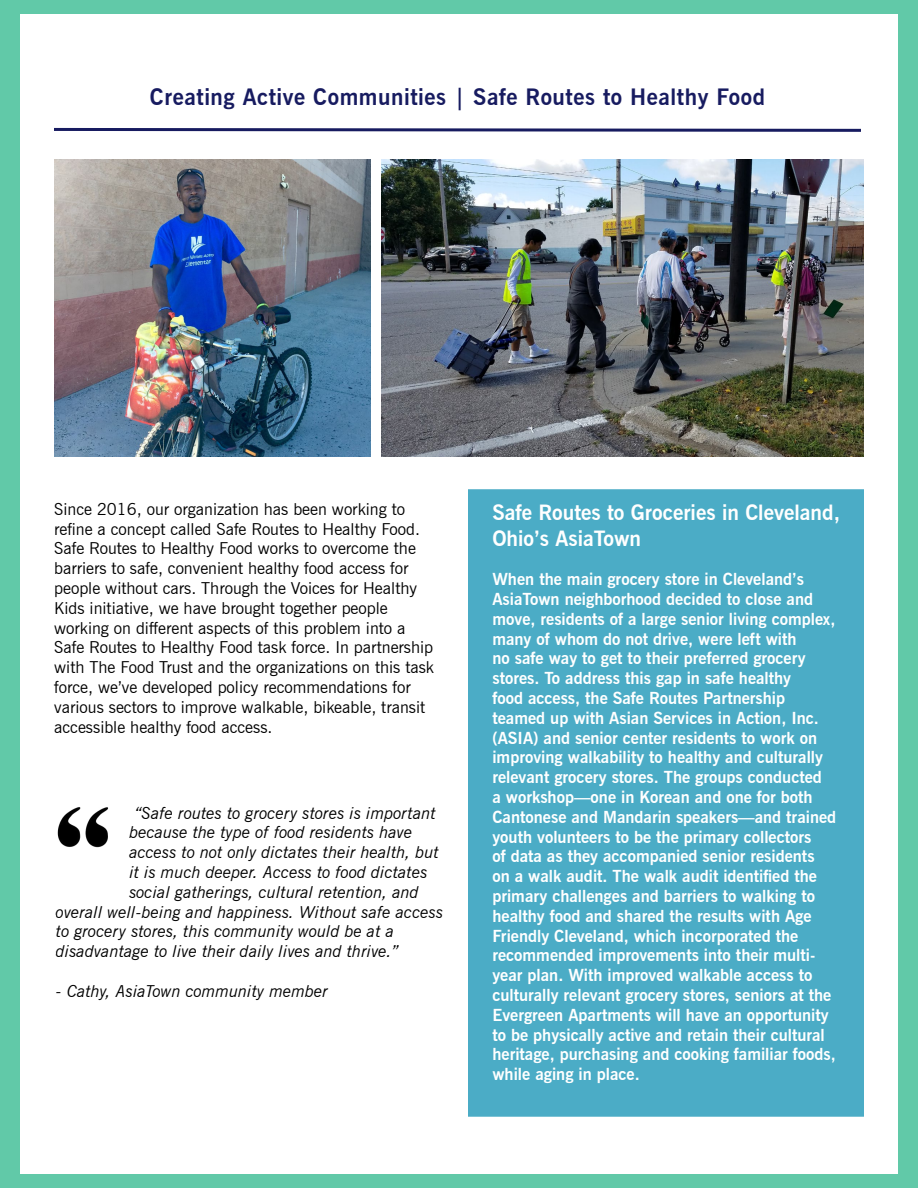
<style>
.page{position:relative;width:918px;height:1188px;background:#61c9a8}
.page>*{position:absolute;margin:0;border:0;box-sizing:border-box;transform-origin:0 0}
.t1{font:700 22.5px "News Gothic BT";letter-spacing:.025em;color:#171b60}
.t2{font:700 21px/25.2px "News Gothic BT";color:#fff}
.t3{font:700 16.5px/19.8px "News Gothic BT";color:#fff}
.t4{font:16.5px/19.8px "News Gothic BT";color:#000}
.t5{font:italic 16.5px "News Gothic BT";color:#000}
</style>
<div class="page">
<div style="left:20px;top:14px;width:878px;height:1160px;background:#fff"></div>
<div style="left:468px;top:489px;width:396px;height:628px;background:#4bacc6"></div>
<svg style="left:54px;top:127px;width:807px;height:5px"></svg>
<img style="left:57px;top:807px;width:52px;height:40px">
<img style="left:54px;top:159px;width:316px;height:298px">
<img style="left:381px;top:159px;width:483px;height:298px">
<h1 class="t1" style="left:150px;top:83px;width:617px">Creating Active Communities | Safe Routes to Healthy Food</h1>
<p class="t4" style="left:54px;top:499px;width:381px">Since 2016, our organization has been working to refine a concept called Safe Routes to Healthy Food.<br>Safe Routes to Healthy Food works to overcome the barriers to safe, convenient healthy food access for people without cars. Through the Voices for Healthy Kids initiative, we have brought together people working on different aspects of this problem into a Safe Routes to Healthy Food task force. In partnership with The Food Trust and the organizations on this task force, we’ve developed policy recommendations for various sectors to improve walkable, bikeable, transit accessible healthy food access.</p>
<p class="t5" style="left:134px;top:803px;width:303px">“Safe routes to grocery stores is important</p>
<p class="t5" style="left:129px;top:822px;width:285px">because the type of food residents have</p>
<p class="t5" style="left:129px;top:842px;width:311px">access to not only dictates their health, but</p>
<p class="t5" style="left:129px;top:862px;width:300px">it is much deeper. Access to food dictates</p>
<p class="t5" style="left:129px;top:882px;width:291px">social gatherings, cultural retention, and</p>
<p class="t5" style="left:56px;top:902px;width:389px">overall well-being and happiness. Without safe access</p>
<p class="t5" style="left:56px;top:921px;width:340px">to grocery stores, this community would be at a</p>
<p class="t5" style="left:56px;top:941px;width:344px">disadvantage to live their daily lives and thrive.”</p>
<p class="t5" style="left:56px;top:981px;width:273px">- Cathy, AsiaTown community member</p>
<p class="t2" style="left:492px;top:500px;width:349px">Safe Routes to Groceries in Cleveland,<br>Ohio’s AsiaTown</p>
<p class="t3" style="left:492px;top:569px;width:345px">When the main grocery store in Cleveland’s AsiaTown neighborhood decided to close and move, residents of a large senior living complex, many of whom do not drive, were left with<br>no safe way to get to their preferred grocery stores. To address this gap in safe healthy<br>food access, the Safe Routes Partnership teamed up with Asian Services in Action, Inc. (ASIA) and senior center residents to work on improving walkability to healthy and culturally relevant grocery stores. The groups conducted<br>a workshop—one in Korean and one for both Cantonese and Mandarin speakers—and trained youth volunteers to be the primary collectors<br>of data as they accompanied senior residents<br>on a walk audit. The walk audit identified the primary challenges and barriers to walking to healthy food and shared the results with Age Friendly Cleveland, which incorporated the recommended improvements into their multi&shy;year plan. With improved walkable access to culturally relevant grocery stores, seniors at the Evergreen Apartments will have an opportunity to be physically active and retain their cultural heritage, purchasing and cooking familiar foods, while aging in place.</p>
</div>
